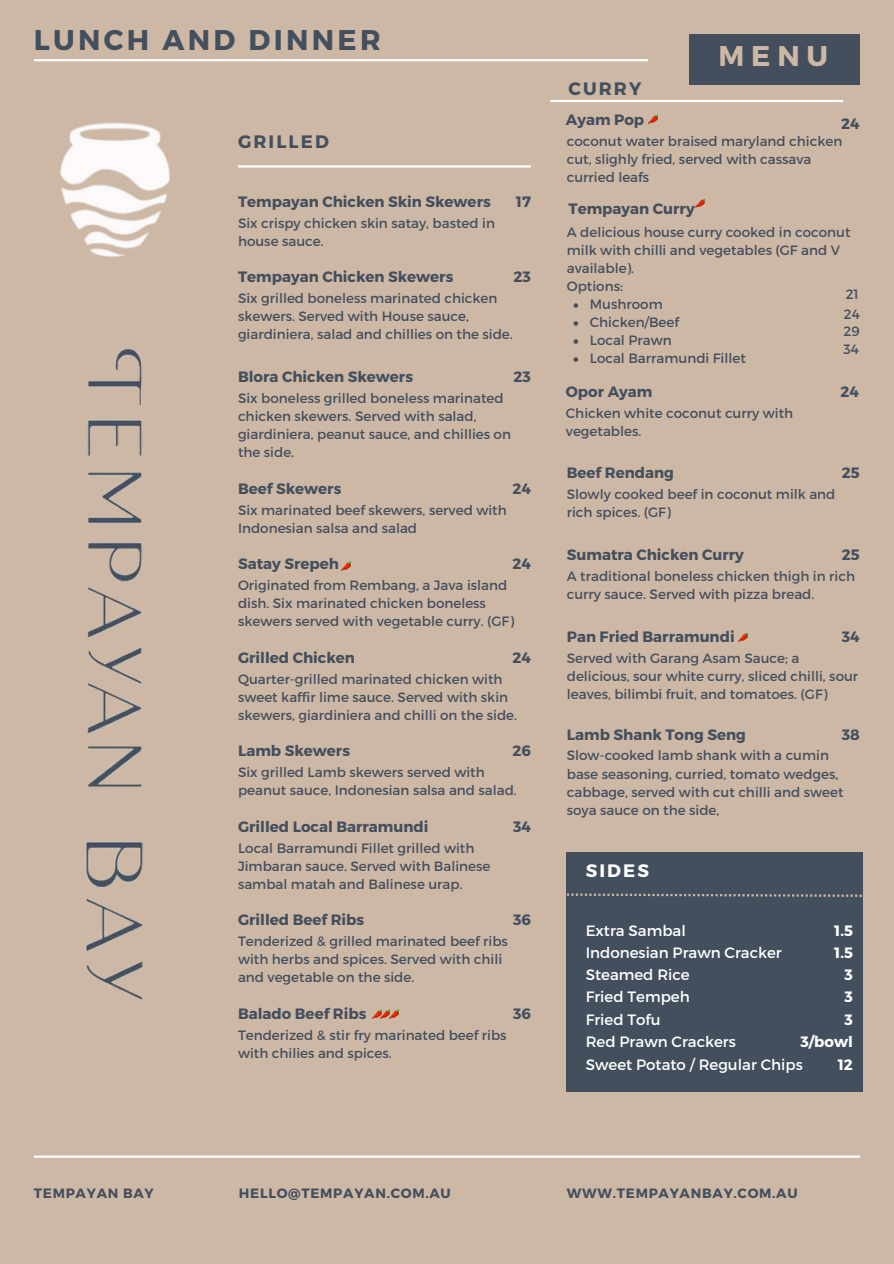
<style>
.page{position:relative;width:894px;height:1264px;background:#fff}
.page>*{position:absolute;margin:0;border:0;box-sizing:border-box;transform-origin:0 0}
.t1{font:700 28.5px "Montserrat";letter-spacing:.115em;color:#444f5e}
.t2{font:700 28.5px "Montserrat";color:#cdb8a5}
.t3{font:700 18px "Montserrat";letter-spacing:.115em;color:#444f5e}
.t4{font:700 18px "Montserrat";letter-spacing:.115em;color:#fff}
.t5{font:700 15px "Montserrat";color:#444f5e}
.t6{font:15px "Montserrat";color:#fff}
.t7{font:700 15px "Montserrat";color:#fff}
.t8{font:13.5px/18px "Montserrat";color:#444f5e}
.t9{font:700 13.5px "Montserrat";letter-spacing:.055em;color:#444f5e}
</style>
<div class="page">
<div style="left:0;top:0;width:893px;height:1263px;background:#cdb8a5"></div>
<hr style="left:34px;top:1155px;width:825px;height:2px;background:#fffefe">
<hr style="left:34px;top:59px;width:614px;height:2px;background:#fffefe">
<hr style="left:238px;top:165px;width:293px;height:2px;background:#fffefe">
<hr style="left:550px;top:100px;width:293px;height:2px;background:#fffefe">
<div style="left:688px;top:34px;width:171px;height:50px;background:#444f5e"></div>
<svg style="left:573px;top:303px;width:5px;height:5px"></svg>
<svg style="left:573px;top:321px;width:5px;height:5px"></svg>
<svg style="left:573px;top:339px;width:5px;height:5px"></svg>
<svg style="left:573px;top:357px;width:5px;height:5px"></svg>
<img style="left:60px;top:122px;width:110px;height:135px">
<img style="left:87px;top:348px;width:56px;height:439px">
<img style="left:86px;top:841px;width:57px;height:159px">
<div style="left:566px;top:852px;width:296px;height:240px;background:#444f5e"></div>
<svg style="left:566px;top:893px;width:295px;height:3px"></svg>
<svg style="left:695px;top:199px;width:9px;height:9px"></svg>
<svg style="left:738px;top:633px;width:9px;height:8px"></svg>
<svg style="left:372px;top:1009px;width:26px;height:9px"></svg>
<svg style="left:341px;top:562px;width:9px;height:8px"></svg>
<svg style="left:648px;top:115px;width:9px;height:8px"></svg>
<p class="t1" style="left:34px;top:21px;width:348px">LUNCH AND DINNER</p>
<h4 class="t3" style="left:238px;top:130px;width:92px">GRILLED</h4>
<h1 class="t5" style="left:238px;top:192px;width:254px">Tempayan Chicken Skin Skewers</h1>
<h1 class="t8" style="left:238px;top:213px;width:258px">Six crispy chicken skin satay, basted in house sauce.</h1>
<h2 class="t5" style="left:515px;top:192px;width:17px">17</h2>
<p class="t5" style="left:238px;top:267px;width:217px">Tempayan Chicken Skewers</p>
<p class="t8" style="left:238px;top:289px;width:276px">Six grilled boneless marinated chicken skewers. Served with House sauce, giardiniera, salad and chillies on the side.</p>
<p class="t5" style="left:513px;top:267px;width:19px">23</p>
<h2 class="t5" style="left:238px;top:367px;width:176px">Blora Chicken Skewers</h2>
<h4 class="t8" style="left:238px;top:389px;width:274px">Six boneless grilled boneless marinated chicken skewers. Served with salad, giardiniera, peanut sauce, and chillies on the side.</h4>
<p class="t5" style="left:513px;top:367px;width:19px">23</p>
<p class="t5" style="left:238px;top:479px;width:105px">Beef Skewers</p>
<h4 class="t8" style="left:238px;top:500px;width:270px">Six marinated beef skewers, served with<br>Indonesian salsa and salad</h4>
<p class="t5" style="left:512px;top:479px;width:20px">24</p>
<p class="t5" style="left:238px;top:554px;width:102px">Satay Srepeh</p>
<h4 class="t8" style="left:238px;top:575px;width:277px">Originated from Rembang, a Java island dish. Six marinated chicken boneless skewers served with vegetable curry. (GF)</h4>
<p class="t5" style="left:512px;top:554px;width:20px">24</p>
<h4 class="t5" style="left:238px;top:647px;width:118px">Grilled Chicken</h4>
<p class="t8" style="left:238px;top:669px;width:280px">Quarter-grilled marinated chicken with sweet kaffir lime sauce. Served with skin skewers, giardiniera and chilli on the side.</p>
<p class="t5" style="left:512px;top:647px;width:20px">24</p>
<p class="t5" style="left:238px;top:741px;width:113px">Lamb Skewers</p>
<p class="t8" style="left:238px;top:762px;width:280px">Six grilled Lamb skewers served with peanut sauce, Indonesian salsa and salad.</p>
<h4 class="t5" style="left:512px;top:741px;width:20px">26</h4>
<p class="t5" style="left:238px;top:816px;width:192px">Grilled Local Barramundi</p>
<p class="t8" style="left:238px;top:838px;width:254px">Local Barramundi Fillet grilled with<br>Jimbaran sauce. Served with Balinese sambal matah and Balinese urap.</p>
<p class="t5" style="left:513px;top:816px;width:19px">34</p>
<p class="t5" style="left:238px;top:910px;width:128px">Grilled Beef Ribs</p>
<p class="t8" style="left:238px;top:931px;width:271px">Tenderized &amp; grilled marinated beef ribs with herbs and spices. Served with chili and vegetable on the side.</p>
<p class="t5" style="left:513px;top:910px;width:19px">36</p>
<p class="t5" style="left:238px;top:1003px;width:130px">Balado Beef Ribs</p>
<p class="t8" style="left:238px;top:1025px;width:270px">Tenderized &amp; stir fry marinated beef ribs with chilies and spices.</p>
<p class="t5" style="left:513px;top:1003px;width:19px">36</p>
<p class="t3" style="left:568px;top:77px;width:74px">CURRY</p>
<p class="t2" style="left:718px;top:38px;width:111px">MENU</p>
<h5 class="t5" style="left:565px;top:110px;width:80px">Ayam Pop</h5>
<h4 class="t8" style="left:566px;top:131px;width:277px">coconut water braised maryland chicken cut, slighly fried, served with cassava curried leafs</h4>
<h5 class="t5" style="left:841px;top:113px;width:20px">24</h5>
<p class="t5" style="left:568px;top:199px;width:128px">Tempayan Curry</p>
<h4 class="t8" style="left:566px;top:222px;width:285px">A delicious house curry cooked in coconut milk with chilli and vegetables (GF and V available).</h4>
<p class="t8" style="left:566px;top:276px;width:58px">Options:</p>
<p class="t8" style="left:589px;top:294px;width:74px">Mushroom</p>
<p class="t8" style="left:589px;top:312px;width:91px">Chicken/Beef</p>
<h4 class="t8" style="left:589px;top:330px;width:83px">Local Prawn</h4>
<p class="t8" style="left:589px;top:348px;width:157px">Local Barramundi Fillet</p>
<h4 class="t8" style="left:845px;top:285px;width:15px">21</h4>
<h5 class="t8" style="left:843px;top:304px;width:18px">24</h5>
<p class="t8" style="left:843px;top:322px;width:18px">29</p>
<h5 class="t8" style="left:843px;top:339px;width:17px">34</h5>
<p class="t5" style="left:565px;top:382px;width:88px">Opor Ayam</p>
<h5 class="t8" style="left:565px;top:404px;width:229px">Chicken white coconut curry with vegetables.</h5>
<p class="t5" style="left:840px;top:382px;width:20px">24</p>
<p class="t5" style="left:566px;top:463px;width:109px">Beef Rendang</p>
<h4 class="t8" style="left:566px;top:484px;width:270px">Slowly cooked beef in coconut milk and rich spices. (GF)</h4>
<p class="t5" style="left:841px;top:463px;width:19px">25</p>
<p class="t5" style="left:566px;top:545px;width:179px">Sumatra Chicken Curry</p>
<h4 class="t8" style="left:566px;top:566px;width:289px">A traditional boneless chicken thigh in rich curry sauce. Served with pizza bread.</h4>
<p class="t5" style="left:841px;top:545px;width:19px">25</p>
<p class="t5" style="left:566px;top:627px;width:169px">Pan Fried Barramundi</p>
<h4 class="t8" style="left:566px;top:648px;width:293px">Served with Garang Asam Sauce; a delicious, sour white curry, sliced chilli, sour leaves, bilimbi fruit, and tomatoes. (GF)</h4>
<p class="t5" style="left:841px;top:627px;width:19px">34</p>
<p class="t5" style="left:566px;top:724px;width:180px">Lamb Shank Tong Seng</p>
<h4 class="t8" style="left:566px;top:746px;width:278px">Slow-cooked lamb shank with a cumin base seasoning, curried, tomato wedges, cabbage, served with cut chilli and sweet soya sauce on the side,</h4>
<p class="t5" style="left:841px;top:724px;width:19px">38</p>
<p class="t4" style="left:585px;top:859px;width:65px">SIDES</p>
<h4 class="t6" style="left:585px;top:921px;width:101px">Extra Sambal</h4>
<p class="t7" style="left:834px;top:921px;width:20px">1.5</p>
<h4 class="t6" style="left:585px;top:943px;width:197px">Indonesian Prawn Cracker</h4>
<p class="t7" style="left:834px;top:943px;width:20px">1.5</p>
<p class="t6" style="left:585px;top:987px;width:105px">Fried Tempeh</p>
<h4 class="t7" style="left:844px;top:987px;width:10px">3</h4>
<p class="t6" style="left:585px;top:1032px;width:152px">Red Prawn Crackers</p>
<p class="t7" style="left:800px;top:1032px;width:54px">3/bowl</p>
<p class="t6" style="left:585px;top:1054px;width:218px">Sweet Potato / Regular Chips</p>
<h4 class="t7" style="left:837px;top:1054px;width:17px">12</h4>
<p class="t6" style="left:585px;top:965px;width:105px">Steamed Rice</p>
<p class="t7" style="left:844px;top:965px;width:10px">3</p>
<p class="t6" style="left:585px;top:1009px;width:76px">Fried Tofu</p>
<h4 class="t7" style="left:844px;top:1009px;width:10px">3</h4>
<p class="t9" style="left:34px;top:1184px;width:121px">TEMPAYAN BAY</p>
<p class="t9" style="left:239px;top:1184px;width:213px">HELLO@TEMPAYAN.COM.AU</p>
<p class="t9" style="left:566px;top:1184px;width:232px">WWW.TEMPAYANBAY.COM.AU</p>
</div>
